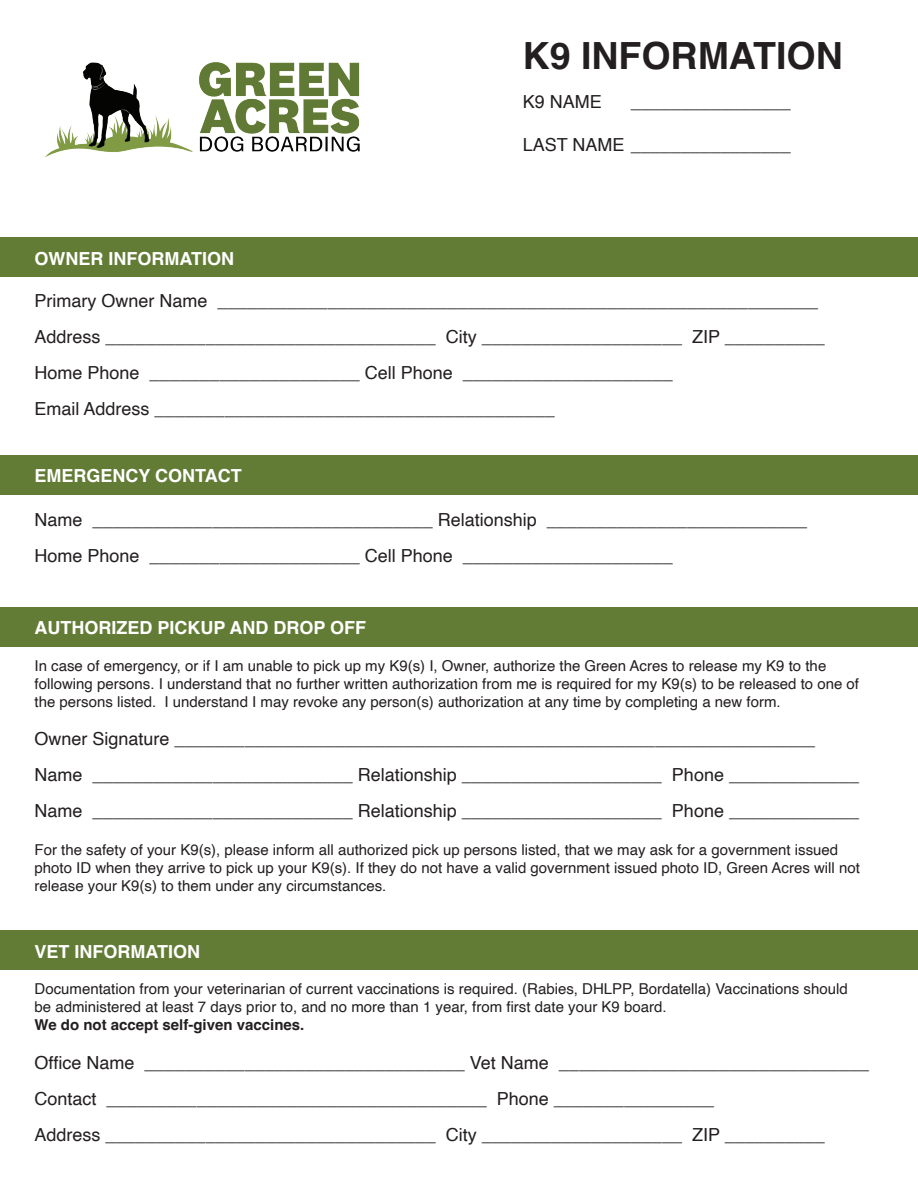
<style>
.page{position:relative;width:918px;height:1188px;background:#fff}
.page>*{position:absolute;margin:0;border:0;box-sizing:border-box;transform-origin:0 0}
.t1{font:700 37.5px "Helvetica";color:#231f20}
.t2{font:18px/36px "Helvetica";color:#231f20}
.t3{font:700 18px "Helvetica";color:#fff}
.t4{font:15px/18px "Helvetica";color:#231f20}
.t5{font:700 15px "Helvetica";color:#231f20}
</style>
<div class="page">
<img style="left:45px;top:62px;width:315px;height:95px">
<div style="left:0;top:237px;width:918px;height:40px;background:#627b35"></div>
<div style="left:0;top:455px;width:918px;height:40px;background:#627b35"></div>
<div style="left:0;top:607px;width:918px;height:40px;background:#627b35"></div>
<div style="left:0;top:930px;width:918px;height:40px;background:#627b35"></div>
<p class="t3" style="left:35px;top:247px;width:201px">OWNER INFORMATION</p>
<h1 class="t1" style="left:523px;top:33px;width:322px">K9 INFORMATION</h1>
<p class="t2" style="left:523px;top:84px;width:81px">K9 NAME</p>
<p class="t2" style="left:631px;top:84px;width:162px">________________</p>
<p class="t2" style="left:523px;top:127px;width:270px">LAST NAME ________________</p>
<p class="t2" style="left:35px;top:283px;width:792px">Primary Owner Name ____________________________________________________________ Address _________________________________ City ____________________ ZIP __________ Home Phone _____________________ Cell Phone _____________________<br>Email Address ________________________________________</p>
<p class="t3" style="left:35px;top:465px;width:209px">EMERGENCY CONTACT</p>
<p class="t2" style="left:35px;top:502px;width:774px">Name __________________________________ Relationship __________________________<br>Home Phone _____________________ Cell Phone _____________________</p>
<p class="t3" style="left:35px;top:617px;width:333px">AUTHORIZED PICKUP AND DROP OFF</p>
<p class="t4" style="left:35px;top:657px;width:826px">In case of emergency, or if I am unable to pick up my K9(s) I, Owner, authorize the Green Acres to release my K9 to the following persons. I understand that no further written authorization from me is required for my K9(s) to be released to one of the persons listed. I understand I may revoke any person(s) authorization at any time by completing a new form.</p>
<p class="t2" style="left:35px;top:722px;width:826px">Owner Signature ________________________________________________________________<br>Name __________________________ Relationship ____________________ Phone _____________<br>Name __________________________ Relationship ____________________ Phone _____________</p>
<p class="t4" style="left:35px;top:841px;width:827px">For the safety of your K9(s), please inform all authorized pick up persons listed, that we may ask for a government issued photo ID when they arrive to pick up your K9(s). If they do not have a valid government issued photo ID, Green Acres will not release your K9(s) to them under any circumstances.</p>
<p class="t3" style="left:35px;top:941px;width:167px">VET INFORMATION</p>
<p class="t4" style="left:35px;top:980px;width:815px">Documentation from your veterinarian of current vaccinations is required. (Rabies, DHLPP, Bordatella) Vaccinations should be administered at least 7 days prior to, and no more than 1 year, from first date your K9 board.</p>
<p class="t5" style="left:35px;top:1016px;width:271px">We do not accept self-given vaccines.</p>
<p class="t2" style="left:35px;top:1045px;width:836px">Office Name ________________________________ Vet Name _______________________________<br>Contact ______________________________________ Phone ________________<br>Address _________________________________ City ____________________ ZIP __________</p>
</div>
